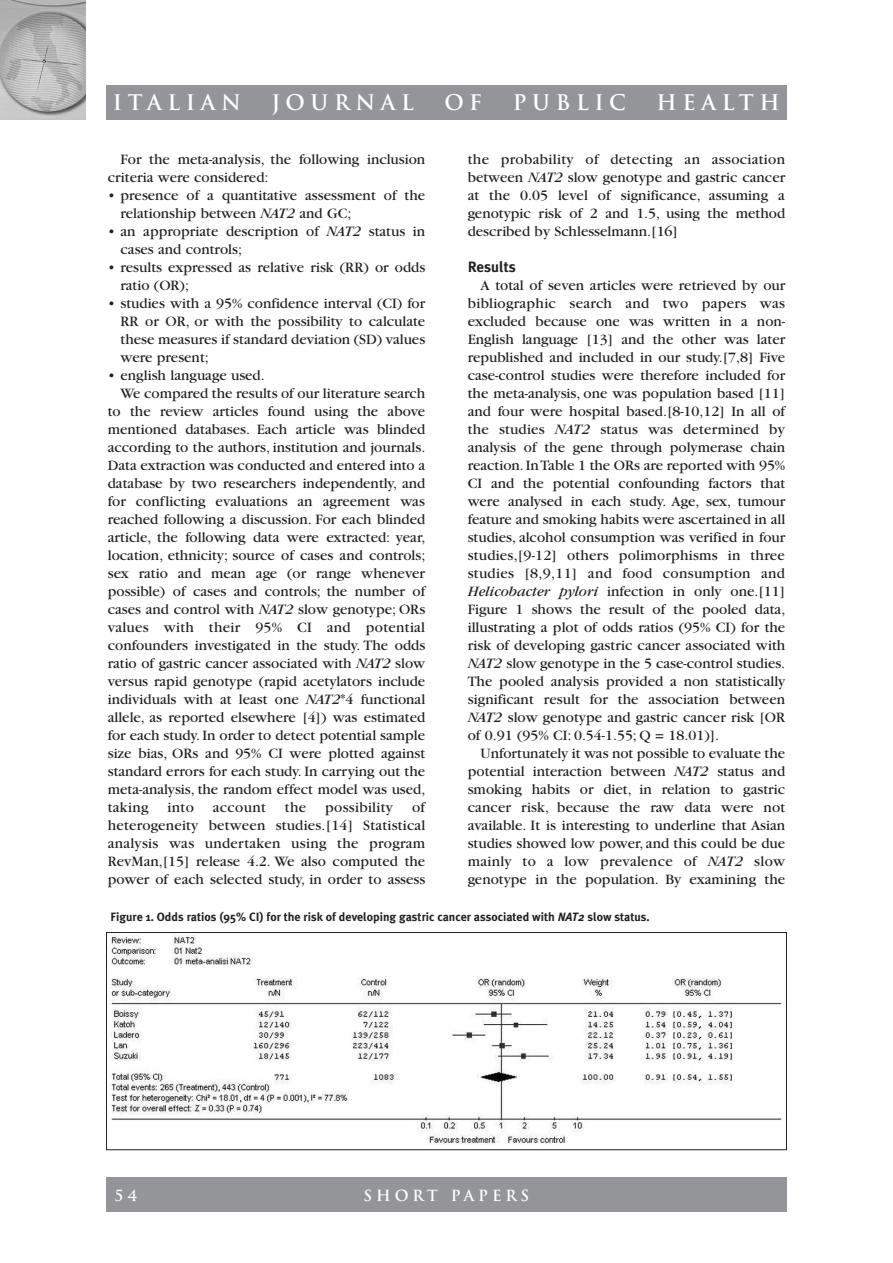
<style>
.page{position:relative;width:893px;height:1263px;background:#fff}
.page>*{position:absolute;margin:0;border:0;box-sizing:border-box;transform-origin:0 0}
.t1{font:700 21px "Trajan";letter-spacing:.265em;color:#fff}
.t2{font:15px/18px "Garamond";color:#231f20;text-align:justify}
.t3{font:15px "Garamond";letter-spacing:.02em;color:#231f20}
.t4{font:700 15px "Trajan";letter-spacing:.255em;color:#fff}
.t5{font:700 15px "Meta Plus";color:#231f20}
.t6{font:700 12px "Meta Plus";color:#231f20}
.s1{font-style:italic}
</style>
<div class="page">
<div style="left:106px;top:85px;width:681px;height:34px;background:#939598"></div>
<img style="left:0;top:0;width:85px;height:119px">
<div style="left:106px;top:1178px;width:681px;height:34px;background:#939598"></div>
<img style="left:110px;top:935px;width:675px;height:209px">
<div style="left:106px;top:932px;width:681px;height:218px;border:1px solid #231f20"></div>
<h1 class="t1" style="left:113px;top:90px;width:130px">ITALIAN</h1>
<h1 class="t1" style="left:271px;top:90px;width:144px">JOURNAL</h1>
<h1 class="t1" style="left:444px;top:90px;width:39px">O F</h1>
<h1 class="t1" style="left:513px;top:90px;width:115px">PUBLIC</h1>
<h1 class="t1" style="left:657px;top:90px;width:125px">HEALTH</h1>
<p class="t2" style="left:108px;top:151px;width:319px;text-indent:13px">For the meta-analysis, the following inclusion criteria were considered:</p>
<p class="t2" style="left:121px;top:187px;width:306px;text-indent:-13px">• presence of a quantitative assessment of the relationship between <span class="s1">NAT2</span> and GC;</p>
<p class="t2" style="left:121px;top:223px;width:306px;text-indent:-13px">• an appropriate description of <span class="s1">NAT2</span> status in cases and controls;</p>
<p class="t2" style="left:121px;top:259px;width:306px;text-indent:-13px">• results expressed as relative risk (RR) or odds ratio (OR);</p>
<p class="t2" style="left:121px;top:295px;width:306px;text-indent:-13px">• studies with a 95% confidence interval (CI) for RR or OR, or with the possibility to calculate these measures if standard deviation (SD) values were present;</p>
<p class="t2" style="left:108px;top:367px;width:158px">• english language used.</p>
<p class="t2" style="left:121px;top:385px;width:306px">We compared the results of our literature search</p>
<p class="t2" style="left:108px;top:403px;width:319px">to the review articles found using the above</p>
<p class="t2" style="left:108px;top:421px;width:319px">mentioned databases. Each article was blinded</p>
<p class="t2" style="left:108px;top:439px;width:319px">according to the authors, institution and journals.</p>
<p class="t2" style="left:108px;top:457px;width:319px">Data extraction was conducted and entered into a</p>
<p class="t2" style="left:108px;top:475px;width:319px">database by two researchers independently, and</p>
<p class="t2" style="left:108px;top:493px;width:319px">for conflicting evaluations an agreement was</p>
<p class="t2" style="left:108px;top:511px;width:319px">reached following a discussion. For each blinded</p>
<p class="t2" style="left:108px;top:529px;width:319px">article, the following data were extracted: year,</p>
<p class="t2" style="left:108px;top:547px;width:319px">location, ethnicity; source of cases and controls;</p>
<p class="t2" style="left:108px;top:565px;width:319px">sex ratio and mean age (or range whenever</p>
<p class="t2" style="left:108px;top:583px;width:319px">possible) of cases and controls; the number of</p>
<p class="t2" style="left:108px;top:601px;width:319px">cases and control with <span class="s1">NAT2</span> slow genotype; ORs</p>
<p class="t3" style="left:108px;top:622px;width:319px">values with their 95% CI and potential</p>
<p class="t2" style="left:108px;top:637px;width:319px">confounders investigated in the study. The odds</p>
<p class="t2" style="left:108px;top:655px;width:319px">ratio of gastric cancer associated with <span class="s1">NAT2</span> slow</p>
<p class="t2" style="left:108px;top:673px;width:319px">versus rapid genotype (rapid acetylators include</p>
<p class="t2" style="left:108px;top:691px;width:319px">individuals with at least one <span class="s1">NAT2</span>*4 functional</p>
<p class="t2" style="left:108px;top:709px;width:319px">allele, as reported elsewhere [4]) was estimated</p>
<p class="t2" style="left:108px;top:727px;width:319px">for each study. In order to detect potential sample</p>
<p class="t2" style="left:108px;top:745px;width:319px">size bias, ORs and 95% CI were plotted against</p>
<p class="t2" style="left:108px;top:763px;width:319px">standard errors for each study. In carrying out the</p>
<p class="t2" style="left:108px;top:781px;width:319px">meta-analysis, the random effect model was used,</p>
<p class="t2" style="left:108px;top:799px;width:42px">taking</p>
<p class="t2" style="left:168px;top:799px;width:28px">into</p>
<p class="t3" style="left:213px;top:802px;width:55px">account</p>
<p class="t2" style="left:285px;top:799px;width:23px">the</p>
<p class="t3" style="left:325px;top:802px;width:69px">possibility</p>
<p class="t2" style="left:108px;top:799px;width:319px;text-indent:304px">of heterogeneity between studies.[14] Statistical analysis was undertaken using the program RevMan,[15] release 4.2. We also computed the power of each selected study, in order to assess</p>
<p class="t2" style="left:468px;top:151px;width:319px">the probability of detecting an association between <span class="s1">NAT2</span> slow genotype and gastric cancer at the 0.05 level of significance, assuming a genotypic risk of 2 and 1.5, using the method described by Schlesselmann.[16]</p>
<p class="t5" style="left:468px;top:258px;width:49px">Results</p>
<p class="t2" style="left:468px;top:277px;width:319px;text-indent:13px">A total of seven articles were retrieved by our bibliographic search and two papers was excluded because one was written in a non-English language [13] and the other was later republished and included in our study.[7,8] Five case-control studies were therefore included for the meta-analysis, one was population based [11] and four were hospital based.[8-10,12] In all of the studies <span class="s1">NAT2</span> status was determined by analysis of the gene through polymerase chain reaction.In Table 1 the ORs are reported with 95% CI and the potential confounding factors that were analysed in each study. Age, sex, tumour feature and smoking habits were ascertained in all studies, alcohol consumption was verified in four studies,[9-12] others polimorphisms in three studies [8,9,11] and food consumption and <span class="s1">Helicobacter pylori</span> infection in only one.[11] Figure 1 shows the result of the pooled data, illustrating a plot of odds ratios (95% CI) for the risk of developing gastric cancer associated with <span class="s1">NAT2</span> slow genotype in the 5 case-control studies.<br>The pooled analysis provided a non statistically significant result for the association between <span class="s1">NAT2</span> slow genotype and gastric cancer risk [OR of 0.91 (95% CI: 0.54-1.55; Q = 18.01)].</p>
<p class="t2" style="left:468px;top:745px;width:319px;text-indent:13px">Unfortunately it was not possible to evaluate the potential interaction between <span class="s1">NAT2</span> status and smoking habits or diet, in relation to gastric cancer risk, because the raw data were not available. It is interesting to underline that Asian studies showed low power, and this could be due mainly to a low prevalence of <span class="s1">NAT2</span> slow genotype in the population. By examining the</p>
<p class="t6" style="left:111px;top:909px;width:541px">Figure 1. Odds ratios (95% CI) for the risk of developing gastric cancer associated with <span class="s1">NAT2</span> slow status.</p>
<p class="t4" style="left:115px;top:1186px;width:24px">5 4</p>
<p class="t4" style="left:364px;top:1186px;width:167px">SHORT PAPERS</p>
</div>
